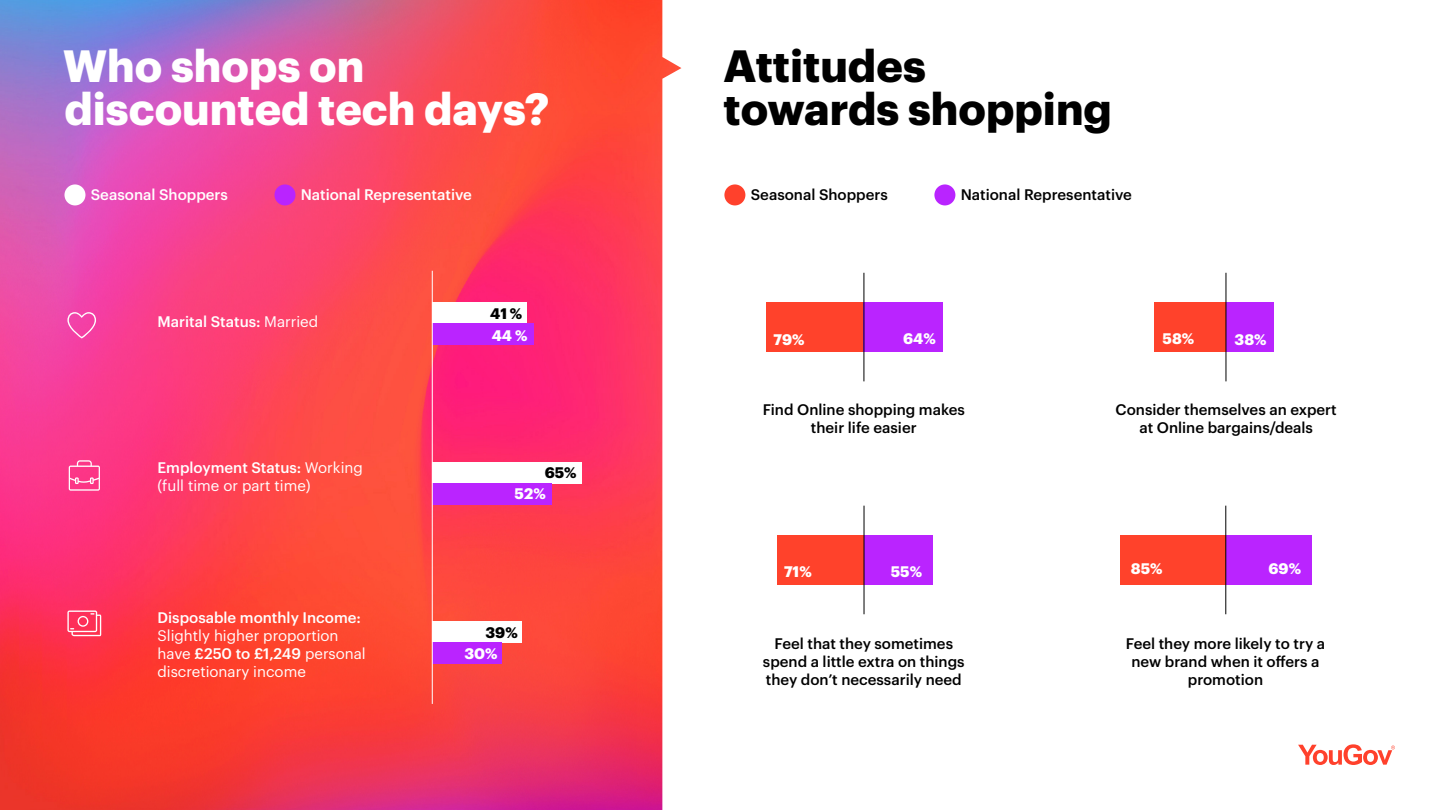
<style>
.page{position:relative;width:1440px;height:810px;background:#fff}
.page>*{position:absolute;margin:0;border:0;box-sizing:border-box;transform-origin:0 0}
.t1{font:700 44.25px "Graphik";color:#fff}
.t2{font:700 44.25px/43.5px "Graphik";color:#000}
.t3{font:500 15px/18px "Graphik";color:#000;text-align:center}
.t4{font:15px/18px "Graphik";color:#fff}
.t5{font:500 15px "Graphik";color:#fff}
.t6{font:700 15px "Graphik";color:#fff}
.t7{font:700 15px "Graphik";color:#000}
.s1{font-weight:400}
.s2{font-weight:500}
</style>
<div class="page">
<img style="left:0;top:0;width:681px;height:810px">
<div style="left:433px;top:303px;width:94px;height:21px;background:#fff"></div>
<div style="left:433px;top:324px;width:101px;height:21px;background:#ba24ff"></div>
<div style="left:433px;top:622px;width:89px;height:21px;background:#fff"></div>
<div style="left:433px;top:643px;width:69px;height:21px;background:#ba24ff"></div>
<div style="left:433px;top:462px;width:149px;height:21px;background:#fff"></div>
<div style="left:433px;top:483px;width:119px;height:21px;background:#ba24ff"></div>
<svg style="left:1298px;top:744px;width:97px;height:21px"></svg>
<svg style="left:67px;top:312px;width:29px;height:26px"></svg>
<svg style="left:67px;top:611px;width:34px;height:25px"></svg>
<svg style="left:69px;top:460px;width:31px;height:31px"></svg>
<div style="left:64px;top:184px;width:21px;height:21px;background:#fff;border-radius:50%"></div>
<div style="left:274px;top:184px;width:21px;height:21px;background:#b924ff;border-radius:50%"></div>
<div style="left:724px;top:184px;width:21px;height:21px;background:#ff412c;border-radius:50%"></div>
<div style="left:934px;top:184px;width:21px;height:21px;background:#b924ff;border-radius:50%"></div>
<div style="left:1155px;top:303px;width:71px;height:49px;background:#ff422b"></div>
<div style="left:1226px;top:303px;width:47px;height:49px;background:#ba24ff"></div>
<hr style="left:1226px;top:273px;width:1px;height:108px;background:#000">
<div style="left:766px;top:303px;width:98px;height:49px;background:#ff422b"></div>
<div style="left:864px;top:303px;width:79px;height:49px;background:#ba24ff"></div>
<hr style="left:864px;top:273px;width:1px;height:108px;background:#000">
<div style="left:1121px;top:536px;width:105px;height:49px;background:#ff422b"></div>
<div style="left:1226px;top:536px;width:85px;height:49px;background:#ba24ff"></div>
<hr style="left:1226px;top:506px;width:1px;height:108px;background:#000">
<div style="left:777px;top:536px;width:88px;height:49px;background:#ff422b"></div>
<div style="left:864px;top:536px;width:68px;height:49px;background:#ba24ff"></div>
<hr style="left:864px;top:506px;width:1px;height:108px;background:#000">
<hr style="left:432px;top:271px;width:1px;height:433px;background:#fff">
<h1 class="t1" style="left:63px;top:32px;width:303px">Who shops on</h1>
<h1 class="t1" style="left:64px;top:74px;width:487px">discounted tech days?</h1>
<p class="t5" style="left:91px;top:183px;width:139px">Seasonal Shoppers</p>
<p class="t5" style="left:301px;top:183px;width:173px">National Representative</p>
<p class="t5" style="left:158px;top:310px;width:162px">Marital Status: <span class="s1">Married</span></p>
<p class="t7" style="left:490px;top:302px;width:34px">41 %</p>
<p class="t6" style="left:492px;top:324px;width:37px">44 %</p>
<p class="t4" style="left:158px;top:457px;width:207px"><span class="s2">Employment Status:</span> Working (full time or part time)</p>
<p class="t7" style="left:545px;top:461px;width:33px">65%</p>
<p class="t6" style="left:515px;top:482px;width:33px">52%</p>
<p class="t5" style="left:158px;top:606px;width:205px">Disposable monthly Income:</p>
<p class="t4" style="left:158px;top:625px;width:210px">Slightly higher proportion have <span class="s2">£250 to £1,249</span> personal discretionary income</p>
<p class="t7" style="left:486px;top:621px;width:34px">39%</p>
<p class="t6" style="left:465px;top:642px;width:35px">30%</p>
<h1 class="t2" style="left:724px;top:40px;width:390px">Attitudes towards shopping</h1>
<p class="t3" style="left:751px;top:184px;width:139px">Seasonal Shoppers</p>
<p class="t3" style="left:961px;top:184px;width:173px">National Representative</p>
<p class="t6" style="left:773px;top:327px;width:33px">79%</p>
<p class="t6" style="left:903px;top:327px;width:34px">64%</p>
<p class="t6" style="left:1163px;top:327px;width:33px">58%</p>
<p class="t6" style="left:1235px;top:327px;width:34px">38%</p>
<p class="t3" style="left:763px;top:399px;width:204px">Find Online shopping makes their life easier</p>
<p class="t3" style="left:1116px;top:399px;width:223px">Consider themselves an expert at Online bargains/deals</p>
<p class="t6" style="left:784px;top:560px;width:29px">71%</p>
<p class="t6" style="left:891px;top:560px;width:33px">55%</p>
<p class="t6" style="left:1131px;top:557px;width:33px">85%</p>
<p class="t6" style="left:1268px;top:557px;width:34px">69%</p>
<p class="t3" style="left:763px;top:633px;width:203px">Feel that they sometimes spend a little extra on things they don’t necessarily need</p>
<p class="t3" style="left:1126px;top:633px;width:201px">Feel they more likely to try a new brand when it offers a promotion</p>
</div>
